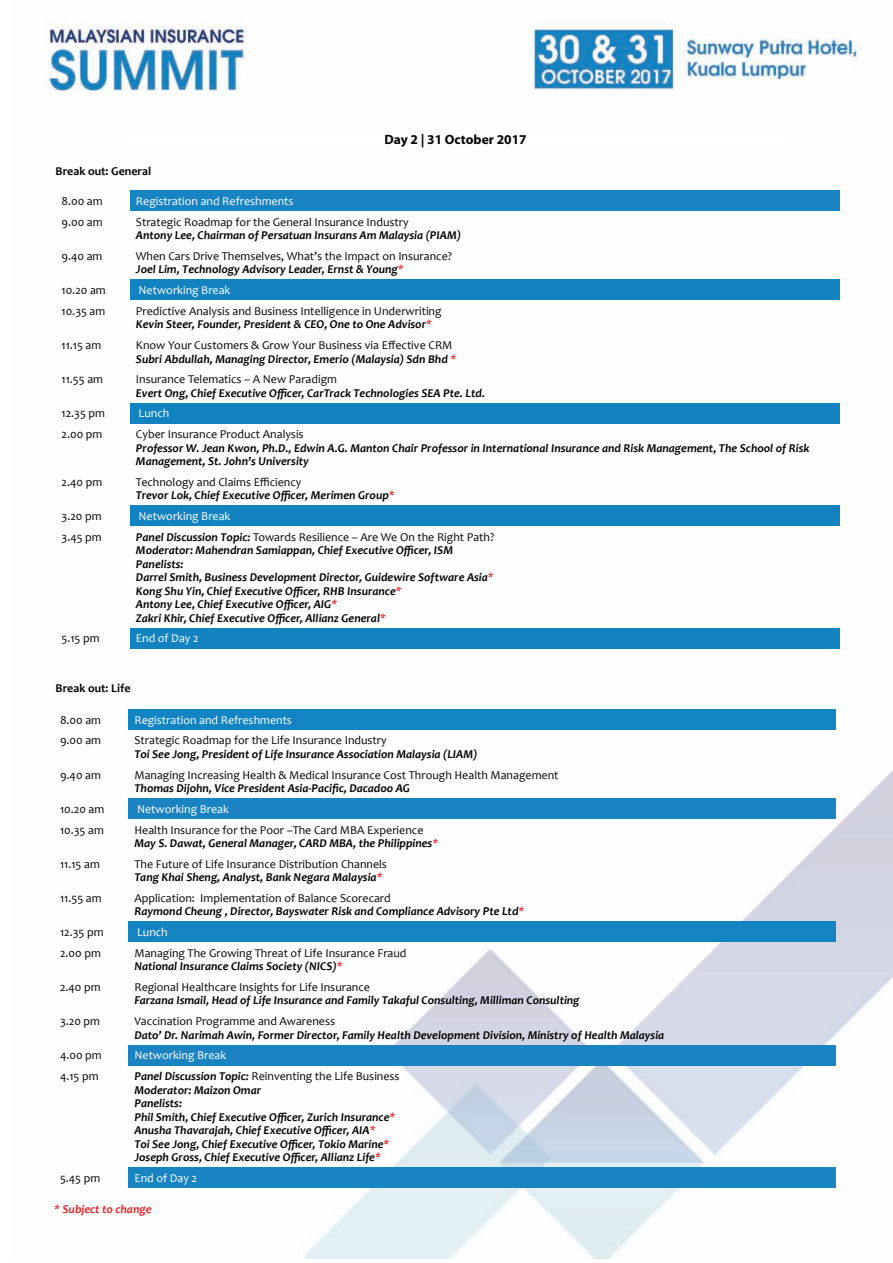
<style>
.page{position:relative;width:893px;height:1263px;background:#fff}
.page>*{position:absolute;margin:0;border:0;box-sizing:border-box;transform-origin:0 0}
.t1{font:700 13.5px "Myriad Pro";color:#040503}
.t2{font:italic 700 12px/13.5px "Candara";color:#040503}
.t3{font:12px "Candara";color:#040503}
.t4{font:12px "Candara";color:#fff}
.t5{font:700 12px "Candara";color:#040503}
.t6{font:italic 700 12px "Candara";color:#ee2123}
.s1{color:#ee2123}
.s2{font-weight:700;font-style:italic}
</style>
<div class="page">
<img style="left:45px;top:21px;width:848px;height:1238px">
<div style="left:122px;top:131px;width:668px;height:16px;background:#fff;border-radius:4px"></div>
<div style="left:128px;top:709px;width:708px;height:21px;background:#1283c3"></div>
<div style="left:128px;top:798px;width:708px;height:21px;background:#1b83c1"></div>
<div style="left:128px;top:921px;width:708px;height:21px;background:#1483c2"></div>
<div style="left:128px;top:1045px;width:708px;height:20px;background:#1b83c1"></div>
<div style="left:128px;top:1167px;width:708px;height:21px;background:#1984c2"></div>
<div style="left:130px;top:190px;width:710px;height:21px;background:#1783c2"></div>
<div style="left:130px;top:279px;width:710px;height:21px;background:#1282c1"></div>
<div style="left:130px;top:403px;width:710px;height:20px;background:#1282c1"></div>
<div style="left:130px;top:505px;width:710px;height:21px;background:#1282c1"></div>
<div style="left:130px;top:628px;width:710px;height:20px;background:#1282c1"></div>
<p class="t5" style="left:56px;top:164px;width:97px">Break out: General</p>
<p class="t1" style="left:384px;top:131px;width:144px">Day 2 | 31 October 2017</p>
<p class="t3" style="left:62px;top:194px;width:43px">8.00 am</p>
<p class="t4" style="left:136px;top:194px;width:159px">Registration and Refreshments</p>
<p class="t3" style="left:62px;top:214px;width:43px">9.00 am</p>
<p class="t3" style="left:136px;top:214px;width:274px">Strategic Roadmap for the General Insurance Industry</p>
<p class="t2" style="left:136px;top:228px;width:327px">Antony Lee, Chairman of Persatuan Insurans Am Malaysia (PIAM)</p>
<p class="t3" style="left:62px;top:248px;width:42px">9.40 am</p>
<p class="t3" style="left:136px;top:248px;width:318px">When Cars Drive Themselves, What’s the Impact on Insurance?</p>
<p class="t2" style="left:136px;top:263px;width:270px">Joel Lim, Technology Advisory Leader, Ernst &amp; Young<span class="s1">*</span></p>
<p class="t3" style="left:62px;top:283px;width:46px">10.20 am</p>
<p class="t4" style="left:139px;top:283px;width:93px">Networking Break</p>
<p class="t3" style="left:62px;top:303px;width:45px">10.35 am</p>
<p class="t3" style="left:136px;top:303px;width:307px">Predictive Analysis and Business Intelligence in Underwriting</p>
<p class="t2" style="left:136px;top:317px;width:298px">Kevin Steer, Founder, President &amp; CEO, One to One Advisor<span class="s1">*</span></p>
<p class="t3" style="left:62px;top:338px;width:41px">11.15 am</p>
<p class="t3" style="left:136px;top:338px;width:318px">Know Your Customers &amp; Grow Your Business via Effective CRM</p>
<p class="t2" style="left:136px;top:352px;width:322px">Subri Abdullah, Managing Director, Emerio (Malaysia) Sdn Bhd <span class="s1">*</span></p>
<p class="t3" style="left:62px;top:372px;width:43px">11.55 am</p>
<p class="t3" style="left:136px;top:372px;width:203px">Insurance Telematics – A New Paradigm</p>
<p class="t2" style="left:136px;top:386px;width:351px">Evert Ong, Chief Executive Officer, CarTrack Technologies SEA Pte. Ltd.</p>
<p class="t3" style="left:62px;top:406px;width:45px">12.35 pm</p>
<p class="t4" style="left:139px;top:406px;width:32px">Lunch</p>
<p class="t3" style="left:62px;top:427px;width:42px">2.00 pm</p>
<p class="t3" style="left:136px;top:427px;width:169px">Cyber Insurance Product Analysis</p>
<p class="t2" style="left:136px;top:441px;width:675px">Professor W. Jean Kwon, Ph.D., Edwin A.G. Manton Chair Professor in International Insurance and Risk Management, The School of Risk<br>Management, St. John’s University</p>
<p class="t3" style="left:62px;top:474px;width:42px">2.40 pm</p>
<p class="t3" style="left:136px;top:474px;width:167px">Technology and Claims Efficiency</p>
<p class="t2" style="left:136px;top:488px;width:260px">Trevor Lok, Chief Executive Officer, Merimen Group<span class="s1">*</span></p>
<p class="t3" style="left:62px;top:509px;width:42px">3.20 pm</p>
<p class="t4" style="left:139px;top:509px;width:93px">Networking Break</p>
<p class="t3" style="left:62px;top:529px;width:42px">3.45 pm</p>
<p class="t3" style="left:136px;top:529px;width:360px"><span class="s2">Panel Discussion Topic:</span> Towards Resilience – Are We On the Right Path?</p>
<p class="t2" style="left:136px;top:543px;width:319px">Moderator: Mahendran Samiappan, Chief Executive Officer, ISM</p>
<p class="t2" style="left:136px;top:557px;width:49px">Panelists:</p>
<p class="t2" style="left:136px;top:570px;width:359px">Darrel Smith, Business Development Director, Guidewire Software Asia<span class="s1">*</span></p>
<p class="t2" style="left:136px;top:584px;width:267px">Kong Shu Yin, Chief Executive Officer, RHB Insurance<span class="s1">*</span></p>
<p class="t2" style="left:136px;top:597px;width:203px">Antony Lee, Chief Executive Officer, AIG<span class="s1">*</span></p>
<p class="t2" style="left:136px;top:611px;width:252px">Zakri Khir, Chief Executive Officer, Allianz General<span class="s1">*</span></p>
<p class="t3" style="left:62px;top:631px;width:40px">5.15 pm</p>
<p class="t4" style="left:136px;top:631px;width:64px">End of Day 2</p>
<p class="t5" style="left:56px;top:680px;width:77px">Break out: Life</p>
<p class="t3" style="left:60px;top:712px;width:43px">8.00 am</p>
<p class="t4" style="left:134px;top:712px;width:159px">Registration and Refreshments</p>
<p class="t3" style="left:60px;top:733px;width:43px">9.00 am</p>
<p class="t3" style="left:134px;top:733px;width:254px">Strategic Roadmap for the Life Insurance Industry</p>
<p class="t2" style="left:134px;top:747px;width:344px">Toi See Jong, President of Life Insurance Association Malaysia (LIAM)</p>
<p class="t3" style="left:60px;top:767px;width:42px">9.40 am</p>
<p class="t3" style="left:134px;top:767px;width:426px">Managing Increasing Health &amp; Medical Insurance Cost Through Health Management</p>
<p class="t2" style="left:134px;top:781px;width:277px">Thomas Dijohn, Vice President Asia-Pacific, Dacadoo AG</p>
<p class="t3" style="left:60px;top:801px;width:46px">10.20 am</p>
<p class="t4" style="left:137px;top:801px;width:93px">Networking Break</p>
<p class="t3" style="left:60px;top:822px;width:45px">10.35 am</p>
<p class="t3" style="left:134px;top:822px;width:291px">Health Insurance for the Poor –The Card MBA Experience</p>
<p class="t2" style="left:134px;top:836px;width:305px">May S. Dawat, General Manager, CARD MBA, the Philippines<span class="s1">*</span></p>
<p class="t3" style="left:60px;top:856px;width:41px">11.15 am</p>
<p class="t3" style="left:134px;top:856px;width:254px">The Future of Life Insurance Distribution Channels</p>
<p class="t2" style="left:134px;top:870px;width:250px">Tang Khai Sheng, Analyst, Bank Negara Malaysia<span class="s1">*</span></p>
<p class="t3" style="left:60px;top:890px;width:43px">11.55 am</p>
<p class="t3" style="left:134px;top:890px;width:258px">Application: Implementation of Balance Scorecard</p>
<p class="t2" style="left:134px;top:904px;width:392px">Raymond Cheung , Director, Bayswater Risk and Compliance Advisory Pte Ltd<span class="s1">*</span></p>
<p class="t3" style="left:60px;top:925px;width:45px">12.35 pm</p>
<p class="t4" style="left:137px;top:925px;width:32px">Lunch</p>
<p class="t3" style="left:60px;top:945px;width:42px">2.00 pm</p>
<p class="t3" style="left:134px;top:945px;width:274px">Managing The Growing Threat of Life Insurance Fraud</p>
<p class="t2" style="left:134px;top:959px;width:210px">National Insurance Claims Society (NICS)<span class="s1">*</span></p>
<p class="t3" style="left:60px;top:979px;width:42px">2.40 pm</p>
<p class="t3" style="left:134px;top:979px;width:237px">Regional Healthcare Insights for Life Insurance</p>
<p class="t2" style="left:134px;top:994px;width:447px">Farzana Ismail, Head of Life Insurance and Family Takaful Consulting, Milliman Consulting</p>
<p class="t3" style="left:60px;top:1014px;width:42px">3.20 pm</p>
<p class="t3" style="left:134px;top:1014px;width:202px">Vaccination Programme and Awareness</p>
<p class="t2" style="left:134px;top:1028px;width:531px">Dato’ Dr. Narimah Awin, Former Director, Family Health Development Division, Ministry of Health Malaysia</p>
<p class="t3" style="left:60px;top:1048px;width:43px">4.00 pm</p>
<p class="t4" style="left:134px;top:1048px;width:93px">Networking Break</p>
<p class="t3" style="left:60px;top:1069px;width:40px">4.15 pm</p>
<p class="t3" style="left:134px;top:1069px;width:267px"><span class="s2">Panel Discussion Topic:</span> Reinventing the Life Business</p>
<p class="t2" style="left:134px;top:1083px;width:128px">Moderator: Maizon Omar</p>
<p class="t2" style="left:134px;top:1096px;width:49px">Panelists:</p>
<p class="t2" style="left:134px;top:1110px;width:263px">Phil Smith, Chief Executive Officer, Zurich Insurance<span class="s1">*</span></p>
<p class="t2" style="left:134px;top:1123px;width:243px">Anusha Thavarajah, Chief Executive Officer, AIA<span class="s1">*</span></p>
<p class="t2" style="left:134px;top:1137px;width:257px">Toi See Jong, Chief Executive Officer, Tokio Marine<span class="s1">*</span></p>
<p class="t2" style="left:134px;top:1150px;width:248px">Joseph Gross, Chief Executive Officer, Allianz Life<span class="s1">*</span></p>
<p class="t3" style="left:60px;top:1170px;width:42px">5.45 pm</p>
<p class="t4" style="left:134px;top:1170px;width:64px">End of Day 2</p>
<p class="t6" style="left:54px;top:1202px;width:99px">* Subject to change</p>
</div>
